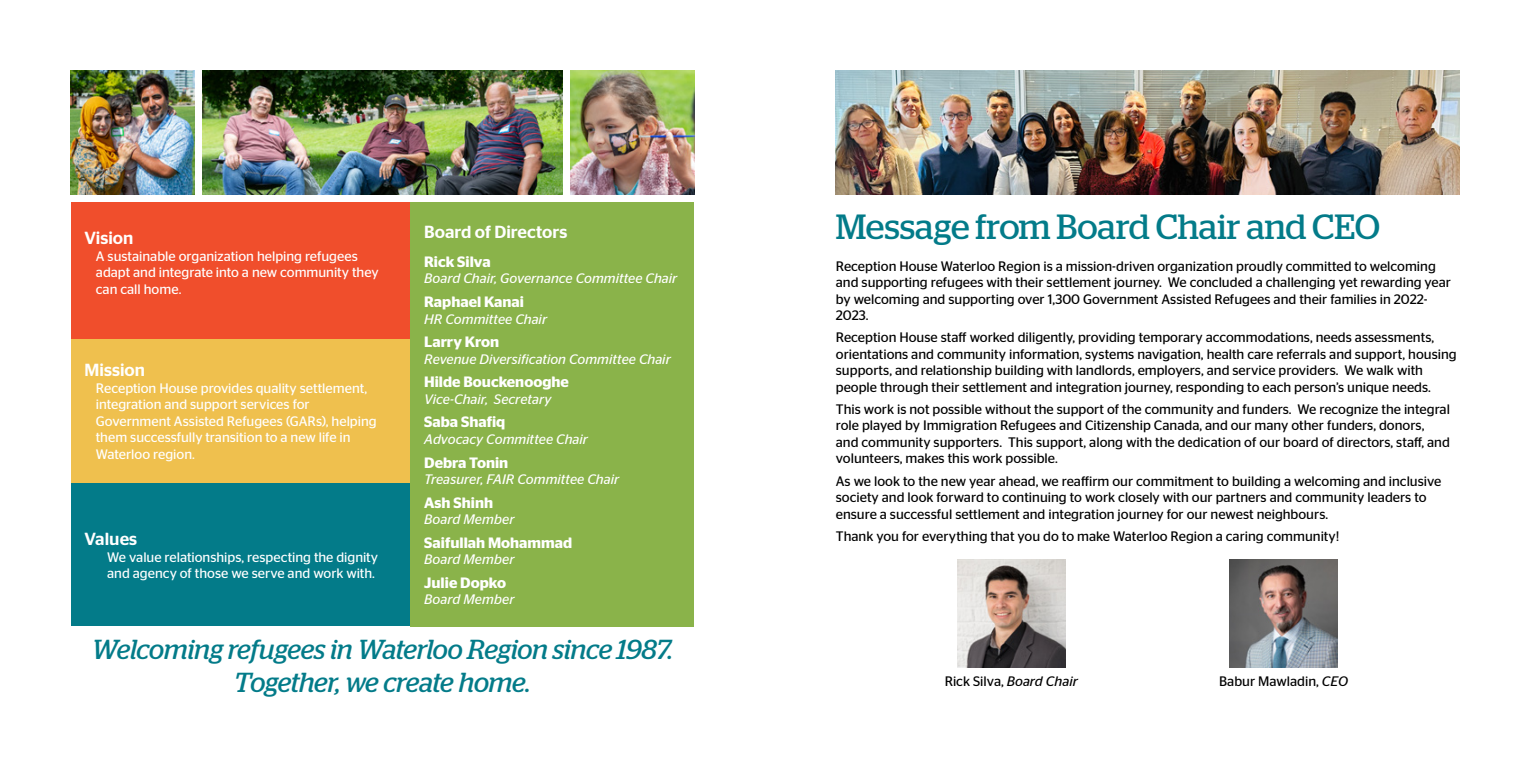
<style>
.page{position:relative;width:1530px;height:765px;background:#fff}
.page>*{position:absolute;margin:0;border:0;box-sizing:border-box;transform-origin:0 0}
.t1{font:35px "Stag";color:#037b89}
.t2{font:italic 27.5px/33px "Stag";letter-spacing:-.015em;color:#037b89;text-align:center}
.t3{font:500 17.5px "Stag Sans";color:#fff}
.t4{font:600 15px "Stag Sans";color:#fff}
.t5{font:13.75px/16.5px "Stag Sans";color:#000}
.t6{font:13.75px/16.5px "Stag Sans";color:#fff}
.t7{font:italic 13.75px "Stag Sans";color:#fff}
.s1{font-style:italic}
</style>
<div class="page">
<div style="left:71px;top:316px;width:339px;height:189px;background:#efc04e"></div>
<div style="left:71px;top:202px;width:339px;height:136px;background:#f04e2c"></div>
<div style="left:71px;top:484px;width:339px;height:142px;background:#037b89"></div>
<div style="left:410px;top:202px;width:284px;height:424px;background:#8ab34a"></div>
<img style="left:71px;top:71px;width:124px;height:124px">
<img style="left:202px;top:71px;width:360px;height:124px">
<img style="left:570px;top:71px;width:124px;height:124px">
<img style="left:957px;top:559px;width:108px;height:108px">
<img style="left:1230px;top:559px;width:108px;height:108px">
<img style="left:836px;top:71px;width:623px;height:124px">
<p class="t3" style="left:85px;top:228px;width:50px">Vision</p>
<p class="t6" style="left:96px;top:248px;width:284px">A sustainable organization helping refugees adapt and integrate into a new community they can call home.</p>
<p class="t3" style="left:85px;top:360px;width:62px">Mission</p>
<p class="t6" style="left:96px;top:380px;width:282px">Reception House provides quality settlement, integration and support services for Government Assisted Refugees (GARs), helping them successfully transition to a new life in Waterloo region.</p>
<p class="t3" style="left:85px;top:529px;width:54px">Values</p>
<p class="t6" style="left:107px;top:549px;width:273px">We value relationships, respecting the dignity and agency of those we serve and work with.</p>
<p class="t3" style="left:424px;top:221px;width:145px">Board of Directors</p>
<p class="t4" style="left:424px;top:253px;width:68px">Rick Silva</p>
<p class="t7" style="left:424px;top:271px;width:255px">Board Chair, Governance Committee Chair</p>
<p class="t4" style="left:424px;top:293px;width:101px">Raphael Kanai</p>
<p class="t7" style="left:424px;top:311px;width:125px">HR Committee Chair</p>
<p class="t4" style="left:424px;top:333px;width:77px">Larry Kron</p>
<p class="t7" style="left:424px;top:351px;width:248px">Revenue Diversification Committee Chair</p>
<p class="t4" style="left:424px;top:373px;width:146px">Hilde Bouckenooghe</p>
<p class="t7" style="left:424px;top:391px;width:129px">Vice-Chair, Secretary</p>
<p class="t4" style="left:424px;top:414px;width:83px">Saba Shafiq</p>
<p class="t7" style="left:424px;top:431px;width:165px">Advocacy Committee Chair</p>
<p class="t4" style="left:424px;top:454px;width:86px">Debra Tonin</p>
<p class="t7" style="left:424px;top:471px;width:197px">Treasurer, FAIR Committee Chair</p>
<p class="t4" style="left:424px;top:494px;width:70px">Ash Shinh</p>
<p class="t7" style="left:424px;top:512px;width:92px">Board Member</p>
<p class="t4" style="left:424px;top:534px;width:150px">Saifullah Mohammad</p>
<p class="t7" style="left:424px;top:552px;width:92px">Board Member</p>
<p class="t4" style="left:424px;top:574px;width:83px">Julie Dopko</p>
<p class="t7" style="left:424px;top:592px;width:92px">Board Member</p>
<h2 class="t2" style="left:92px;top:633px;width:583px">Welcoming refugees in Waterloo Region since 1987.<br>Together, we create home.</h2>
<h1 class="t1" style="left:836px;top:206px;width:546px">Message from Board Chair and CEO</h1>
<p class="t5" style="left:836px;top:258px;width:617px">Reception House Waterloo Region is a mission-driven organization proudly committed to welcoming and supporting refugees with their settlement journey. We concluded a challenging yet rewarding year by welcoming and supporting over 1,300 Government Assisted Refugees and their families in 2022- 2023.</p>
<p class="t5" style="left:836px;top:329px;width:622px">Reception House staff worked diligently, providing temporary accommodations, needs assessments, orientations and community information, systems navigation, health care referrals and support, housing supports, and relationship building with landlords, employers, and service providers. We walk with people through their settlement and integration journey, responding to each person’s unique needs.</p>
<p class="t5" style="left:836px;top:401px;width:616px">This work is not possible without the support of the community and funders. We recognize the integral role played by Immigration Refugees and Citizenship Canada, and our many other funders, donors, and community supporters. This support, along with the dedication of our board of directors, staff, and volunteers, makes this work possible.</p>
<p class="t5" style="left:836px;top:472px;width:607px">As we look to the new year ahead, we reaffirm our commitment to building a welcoming and inclusive society and look forward to continuing to work closely with our partners and community leaders to ensure a successful settlement and integration journey for our newest neighbours.</p>
<p class="t5" style="left:836px;top:528px;width:505px">Thank you for everything that you do to make Waterloo Region a caring community!</p>
<p class="t5" style="left:945px;top:673px;width:135px">Rick Silva, <span class="s1">Board Chair</span></p>
<p class="t5" style="left:1219px;top:673px;width:131px">Babur Mawladin, <span class="s1">CEO</span></p>
</div>
